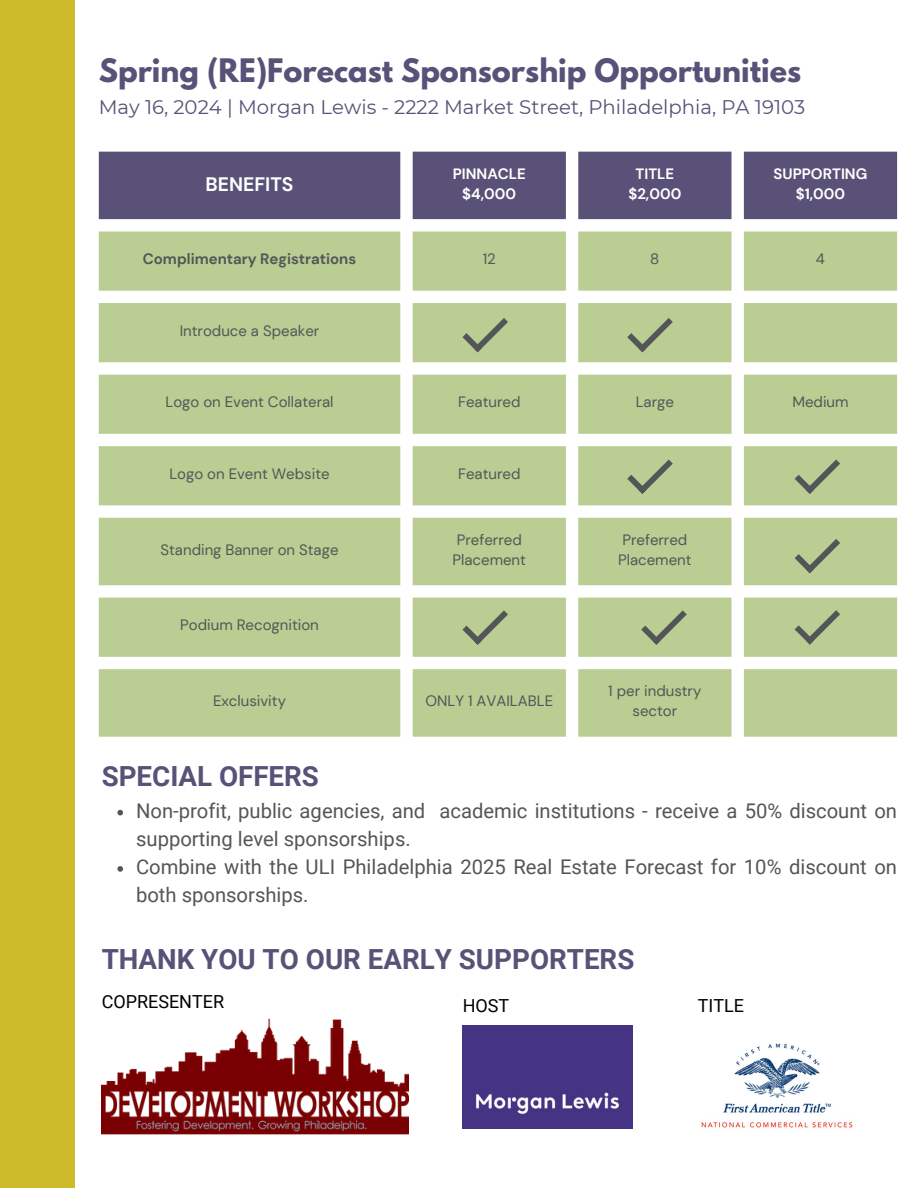
<style>
.page{position:relative;width:918px;height:1188px;background:#fff}
.page>*{position:absolute;margin:0;border:0;box-sizing:border-box;transform-origin:0 0}
.t1{font:700 28.65px "League Spartan";color:#595177}
.t2{font:700 27.75px "Roboto";color:#595177}
.t3{font:20.25px/28.2px "Roboto";color:#535658}
.t4{font:19.65px "Montserrat";color:#595177}
.t5{font:700 19.5px "DM Sans";color:#fff}
.t6{font:18px "Roboto";color:#000}
.t7{font:15px/20.2px "DM Sans";color:#535658}
.t8{font:700 15px "DM Sans";color:#fff}
.t9{font:700 15px "DM Sans";color:#535658}
</style>
<div class="page">
<div style="left:0;top:0;width:75px;height:1188px;background:#cebb2b"></div>
<div style="left:99px;top:152px;width:798px;height:67px;background:#595177"></div>
<svg style="left:99px;top:232px;width:798px;height:505px;fill:#bacd92"></svg>
<svg style="left:462px;top:318px;width:46px;height:34px;background:#a3b385"></svg>
<svg style="left:627px;top:318px;width:46px;height:34px;background:#a3b385"></svg>
<svg style="left:627px;top:460px;width:46px;height:34px;background:#a3b385"></svg>
<svg style="left:795px;top:460px;width:45px;height:34px;background:#a3b285"></svg>
<svg style="left:795px;top:539px;width:45px;height:34px;background:#a3b285"></svg>
<svg style="left:641px;top:610px;width:46px;height:35px;background:#a4b385"></svg>
<svg style="left:795px;top:610px;width:45px;height:35px;background:#a3b385"></svg>
<svg style="left:462px;top:610px;width:46px;height:35px;background:#a4b385"></svg>
<img style="left:701px;top:1043px;width:152px;height:85px">
<div style="left:463px;top:1026px;width:170px;height:102px;background:#453484"></div>
<img style="left:102px;top:1018px;width:307px;height:117px">
<svg style="left:117px;top:810px;width:6px;height:5px"></svg>
<svg style="left:117px;top:866px;width:6px;height:6px"></svg>
<p class="t1" style="left:99px;top:57px;width:704px">Spring (RE)Forecast Sponsorship Opportunities</p>
<p class="t4" style="left:99px;top:95px;width:708px">May 16, 2024 | Morgan Lewis - 2222 Market Street, Philadelphia, PA 19103</p>
<h2 class="t5" style="left:206px;top:172px;width:89px">BENEFITS</h2>
<p class="t8" style="left:453px;top:164px;width:75px">PINNACLE</p>
<p class="t8" style="left:462px;top:184px;width:55px">$4,000</p>
<p class="t8" style="left:636px;top:164px;width:40px">TITLE</p>
<p class="t8" style="left:628px;top:184px;width:54px">$2,000</p>
<p class="t8" style="left:774px;top:164px;width:95px">SUPPORTING</p>
<p class="t8" style="left:796px;top:184px;width:51px">$1,000</p>
<p class="t9" style="left:143px;top:249px;width:215px">Complimentary Registrations</p>
<p class="t7" style="left:483px;top:249px;width:15px">12</p>
<p class="t7" style="left:650px;top:249px;width:11px">8</p>
<p class="t7" style="left:816px;top:249px;width:11px">4</p>
<p class="t7" style="left:180px;top:320px;width:141px">Introduce a Speaker</p>
<p class="t7" style="left:165px;top:392px;width:170px">Logo on Event Collateral</p>
<p class="t7" style="left:458px;top:392px;width:64px">Featured</p>
<p class="t7" style="left:636px;top:392px;width:40px">Large</p>
<p class="t7" style="left:792px;top:392px;width:58px">Medium</p>
<p class="t7" style="left:169px;top:464px;width:162px">Logo on Event Website</p>
<p class="t7" style="left:458px;top:464px;width:64px">Featured</p>
<p class="t7" style="left:161px;top:540px;width:180px">Standing Banner on Stage</p>
<p class="t7" style="left:453px;top:530px;width:75px">Preferred<br>Placement</p>
<p class="t7" style="left:618px;top:530px;width:75px">Preferred<br>Placement</p>
<p class="t7" style="left:180px;top:615px;width:140px">Podium Recognition</p>
<p class="t7" style="left:213px;top:691px;width:74px">Exclusivity</p>
<p class="t7" style="left:425px;top:691px;width:129px">ONLY 1 AVAILABLE</p>
<p class="t7" style="left:608px;top:681px;width:95px;text-align:center">1 per industry sector</p>
<p class="t2" style="left:102px;top:760px;width:219px">SPECIAL OFFERS</p>
<p class="t3" style="left:136px;top:797px;width:762px">Non-profit, public agencies, and academic institutions - receive a 50% discount on supporting level sponsorships.</p>
<p class="t3" style="left:136px;top:853px;width:762px">Combine with the ULI Philadelphia 2025 Real Estate Forecast for 10% discount on both sponsorships.</p>
<p class="t2" style="left:102px;top:944px;width:534px">THANK YOU TO OUR EARLY SUPPORTERS</p>
<p class="t6" style="left:102px;top:991px;width:124px">COPRESENTER</p>
<h1 class="t6" style="left:463px;top:996px;width:48px">HOST</h1>
<p class="t6" style="left:698px;top:996px;width:48px">TITLE</p>
</div>
